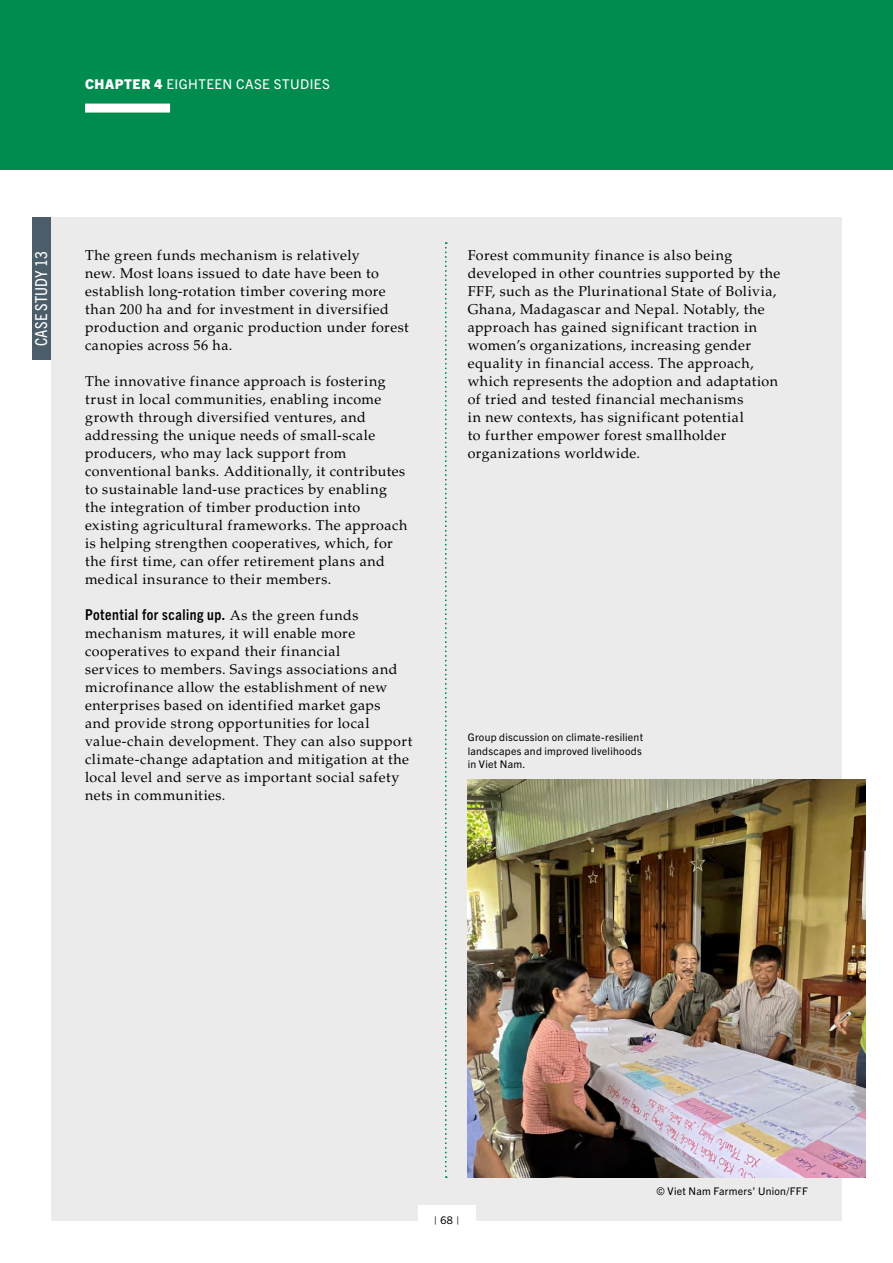
<style>
.page{position:relative;width:893px;height:1263px;background:#fff}
.page>*{position:absolute;margin:0;border:0;box-sizing:border-box;transform-origin:0 0}
.t1{font:condensed 16.5px "Trade Gothic Next LT Pro";letter-spacing:.01em;color:#fff}
.t2{font:700 condensed 15px "Trade Gothic Next LT Pro";letter-spacing:.035em;color:#000}
.t3{font:14.25px/18px "Palatino LT Std";letter-spacing:.03em;color:#000}
.t4{font:13.5px "Trade Gothic Next LT Pro";letter-spacing:.03em;color:#fff}
.t5{font:10.5px/13.5px "Trade Gothic Next LT Pro";letter-spacing:.025em;color:#000}
.s1{font-weight:800}
.s2{font-family:"Palatino LT Std";font-weight:400;font-stretch:normal;font-size:14.25px}
</style>
<div class="page">
<div style="left:51px;top:217px;width:791px;height:1003px;background:#ebebec"></div>
<div style="left:0;top:0;width:893px;height:170px;background:#008c4f"></div>
<div style="left:85px;top:104px;width:85px;height:9px;background:#fff"></div>
<div style="left:32px;top:217px;width:19px;height:142px;background:#4c5d6a"></div>
<svg style="left:445px;top:242px;width:2px;height:936px"></svg>
<img style="left:468px;top:780px;width:398px;height:398px">
<div style="left:418px;top:1205px;width:57px;height:30px;background:#fff"></div>
<p class="t4" style="left:85px;top:75px;width:246px"><span class="s1">CHAPTER 4</span> EIGHTEEN CASE STUDIES</p>
<p class="t1" style="left:30px;top:346px;width:96px;rotate:-90deg">CASE STUDY 13</p>
<p class="t3" style="left:85px;top:246px;width:325px">The green funds mechanism is relatively<br>new. Most loans issued to date have been to establish long-rotation timber covering more than 200 ha and for investment in diversified production and organic production under forest canopies across 56 ha.</p>
<p class="t3" style="left:85px;top:372px;width:324px">The innovative finance approach is fostering trust in local communities, enabling income growth through diversified ventures, and addressing the unique needs of small-scale producers, who may lack support from conventional banks. Additionally, it contributes to sustainable land-use practices by enabling the integration of timber production into existing agricultural frameworks. The approach is helping strengthen cooperatives, which, for the first time, can offer retirement plans and medical insurance to their members.</p>
<p class="t2" style="left:85px;top:604px;width:275px">Potential for scaling up. <span class="s2">As the green funds</span></p>
<p class="t3" style="left:85px;top:624px;width:329px">mechanism matures, it will enable more cooperatives to expand their financial<br>services to members. Savings associations and microfinance allow the establishment of new enterprises based on identified market gaps<br>and provide strong opportunities for local value-chain development. They can also support climate-change adaptation and mitigation at the local level and serve as important social safety nets in communities.</p>
<p class="t3" style="left:468px;top:246px;width:314px">Forest community finance is also being developed in other countries supported by the FFF, such as the Plurinational State of Bolivia, Ghana, Madagascar and Nepal. Notably, the approach has gained significant traction in women’s organizations, increasing gender equality in financial access. The approach, which represents the adoption and adaptation of tried and tested financial mechanisms<br>in new contexts, has significant potential<br>to further empower forest smallholder organizations worldwide.</p>
<p class="t5" style="left:468px;top:730px;width:177px">Group discussion on climate-resilient landscapes and improved livelihoods in Viet Nam.</p>
<p class="t5" style="left:434px;top:1213px;width:27px">| 68 |</p>
<p class="t5" style="left:656px;top:1183px;width:153px">© Viet Nam Farmers’ Union/FFF</p>
</div>
